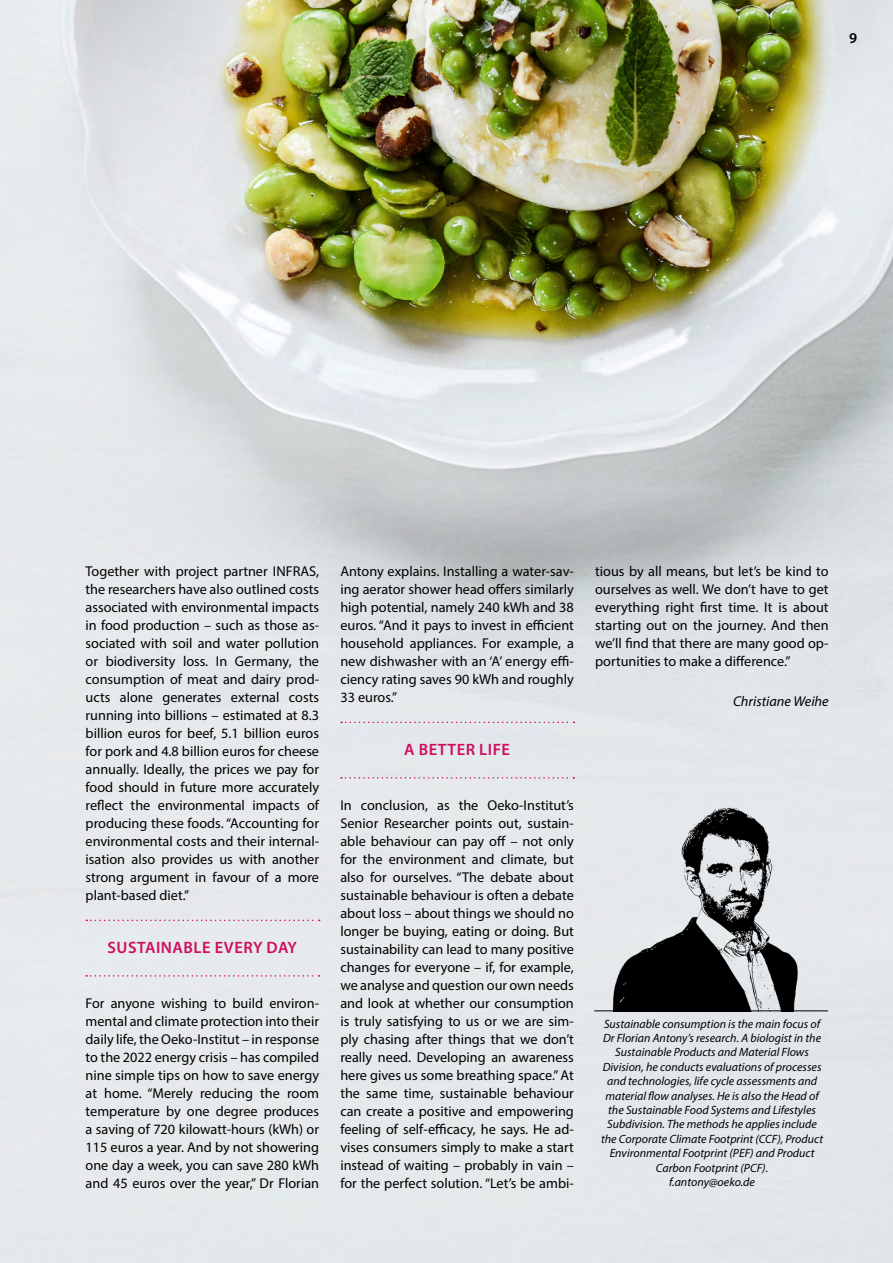
<style>
.page{position:relative;width:893px;height:1263px;background:#fff}
.page>*{position:absolute;margin:0;border:0;box-sizing:border-box;transform-origin:0 0}
.Zwischenüberschrift{font:600 16.5px "Myriad Pro";letter-spacing:.03em;color:#cf0e5e}
.t1{font:600 15px "Myriad Pro";color:#000}
.eco_work_copy{font:14.25px/18px "Myriad Pro";color:#000;text-align:justify}
.t2{font:italic 14.25px "Myriad Pro";color:#000}
.t3{font:italic 12px/14.4px "Myriad Pro";color:#000;text-align:center}
</style>
<div class="page">
<img style="left:0;top:0;width:893px;height:1263px">
<svg style="left:86px;top:920px;width:234px;height:1px"></svg>
<svg style="left:86px;top:975px;width:234px;height:2px"></svg>
<svg style="left:341px;top:722px;width:233px;height:1px"></svg>
<svg style="left:341px;top:777px;width:233px;height:2px"></svg>
<hr style="left:594px;top:1010px;width:234px;height:1px;background:#000">
<img style="left:603px;top:807px;width:227px;height:204px">
<p class="t1" style="left:849px;top:29px;width:10px">9</p>
<p class="eco_work_copy" style="left:86px;top:562px;width:235px">Together with project partner INFRAS, the researchers have also outlined costs associated with environmental impacts in food production – such as those as&shy;sociated with soil and water pollution or biodiversity loss. In Germany, the consumption of meat and dairy prod&shy;ucts alone generates external costs running into billions – estimated at 8.3 billion euros for beef, 5.1 billion euros for pork and 4.8 billion euros for cheese annually. Ideally, the prices we pay for food should in future more accurately reflect the environmental impacts of producing these foods. “Accounting for environmental costs and their internal&shy;isation also provides us with another strong argument in favour of a more plant-based diet.”</p>
<p class="Zwischenüberschrift" style="left:108px;top:936px;width:191px">SUSTAINABLE EVERY DAY</p>
<p class="eco_work_copy" style="left:86px;top:994px;width:235px">For anyone wishing to build environ&shy;mental and climate protection into their daily life, the Oeko-Institut – in response to the 2022 energy crisis – has compiled nine simple tips on how to save energy at home. “Merely reducing the room temperature by one degree produces a saving of 720 kilowatt-hours (kWh) or 115 euros a year. And by not showering one day a week, you can save 280 kWh and 45 euros over the year,” Dr Florian</p>
<p class="eco_work_copy" style="left:340px;top:562px;width:235px">Antony explains. Installing a water-sav&shy;ing aerator shower head offers similarly high potential, namely 240 kWh and 38 euros. “And it pays to invest in efficient household appliances. For example, a new dishwasher with an ‘A’ energy effi&shy;ciency rating saves 90 kWh and roughly 33 euros.”</p>
<p class="Zwischenüberschrift" style="left:404px;top:738px;width:107px">A BETTER LIFE</p>
<p class="eco_work_copy" style="left:340px;top:796px;width:235px">In conclusion, as the Oeko-Institut’s Senior Researcher points out, sustain&shy;able behaviour can pay off – not only for the environment and climate, but also for ourselves. “The debate about sustainable behaviour is often a debate about loss – about things we should no longer be buying, eating or doing. But sustainability can lead to many positive changes for everyone – if, for example, we analyse and question our own needs and look at whether our consumption is truly satisfying to us or we are sim&shy;ply chasing after things that we don’t really need. Developing an awareness here gives us some breathing space.” At the same time, sustainable behaviour can create a positive and empowering feeling of self-efficacy, he says. He ad&shy;vises consumers simply to make a start instead of waiting – probably in vain – for the perfect solution. “Let’s be ambi-</p>
<p class="eco_work_copy" style="left:595px;top:562px;width:235px">tious by all means, but let’s be kind to ourselves as well. We don’t have to get everything right first time. It is about starting out on the journey. And then we’ll find that there are many good op&shy;portunities to make a difference.”</p>
<p class="t2" style="left:733px;top:692px;width:97px">Christiane Weihe</p>
<p class="t3" style="left:603px;top:1016px;width:220px">Sustainable consumption is the main focus of<br>Dr Florian Antony’s research. A biologist in the<br>Sustainable Products and Material Flows</p>
<p class="t3" style="left:603px;top:1059px;width:220px;text-align:left">Division, he conducts evaluations of processes and technologies, life cycle assessments and material flow analyses. He is also the Head of</p>
<p class="t3" style="left:607px;top:1102px;width:211px;text-align:left">the Sustainable Food Systems and Lifestyles<br>Subdivision. The methods he applies include</p>
<p class="t3" style="left:601px;top:1131px;width:224px">the Corporate Climate Footprint (CCF), Product</p>
<p class="t3" style="left:610px;top:1146px;width:206px">Environmental Footprint (PEF) and Product<br>Carbon Footprint (PCF).</p>
<p class="t3" style="left:669px;top:1174px;width:87px">f.antony@oeko.de</p>
</div>
